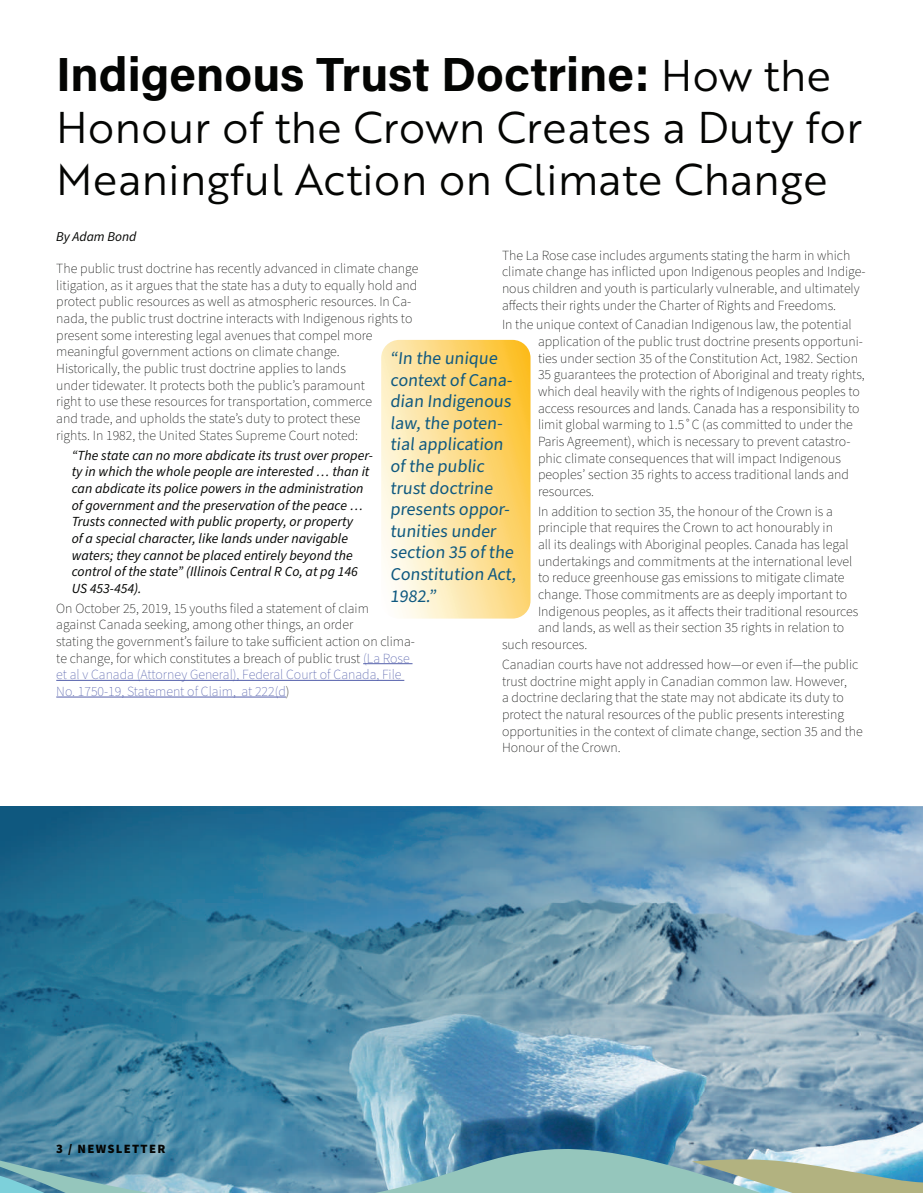
<style>
.page{position:relative;width:923px;height:1193px;background:#fff}
.page>*{position:absolute;margin:0;border:0;box-sizing:border-box;transform-origin:0 0}
.t1{font:700 47.85px "Acumin Pro";color:#040503}
.t2{font:43.2px/51.9px "Brother 1816 Book";color:#040503}
.t3{font:18px/21.6px "Source Sans Pro";color:#0f5980}
.t4{font:200 13.95px/16.6px "Source Sans Pro";color:#040503}
.t5{font:italic 13.95px/16.6px "Source Sans Pro";color:#040503}
.t6{font:italic 13.5px "Source Sans Pro";color:#040503}
.t7{font:900 12.75px "Source Sans Pro";letter-spacing:.1em;color:#040503}
.s1{font-family:"Brother 1816 Book";font-weight:400;font-size:43.2px}
.s2{color:#535fab}
</style>
<div class="page">
<svg style="left:381px;top:340px;width:149px;height:278px;background:#fce097"></svg>
<hr style="left:363px;top:663px;width:49px;height:1px;background:#535fab">
<hr style="left:56px;top:680px;width:348px;height:1px;background:#535fab">
<hr style="left:56px;top:696px;width:230px;height:1px;background:#535fab">
<img style="left:0;top:806px;width:922px;height:330px">
<svg style="left:0;top:1136px;width:922px;height:56px;background:#77a6b3"></svg>
<h1 class="t1" style="left:56px;top:41px;width:776px">Indigenous Trust Doctrine: <span class="s1">How the</span></h1>
<h2 class="t2" style="left:56px;top:100px;width:807px">Honour of the Crown Creates a Duty for<br>Meaningful Action on Climate Change</h2>
<p class="t6" style="left:56px;top:228px;width:82px">By Adam Bond</p>
<p class="t4" style="left:502px;top:247px;width:365px">The La Rose case includes arguments stating the harm in which climate change has inflicted upon Indigenous peoples and Indige&shy;nous children and youth is particularly vulnerable, and ultimately affects their rights under the Charter of Rights and Freedoms.</p>
<p class="t4" style="left:538px;top:317px;width:328px;text-indent:-36px">In the unique context of Canadian Indigenous law, the potential application of the public trust doctrine presents opportuni&shy;ties under section 35 of the Constitution Act, 1982. Section 35 guarantees the protection of Aboriginal and treaty rights, which deal heavily with the rights of Indigenous peoples to access resources and lands. Canada has a responsibility to limit global warming to 1.5˚C (as committed to under the Paris Agreement), which is necessary to prevent catastro&shy;phic climate consequences that will impact Indigenous peoples’ section 35 rights to access traditional lands and resources.</p>
<p class="t4" style="left:538px;top:503px;width:296px">In addition to section 35, the honour of the Crown is a</p>
<p class="t4" style="left:538px;top:520px;width:296px">principle that requires the Crown to act honourably in</p>
<p class="t4" style="left:538px;top:536px;width:312px">all its dealings with Aboriginal peoples. Canada has legal</p>
<p class="t4" style="left:538px;top:553px;width:316px">undertakings and commitments at the international level</p>
<p class="t4" style="left:538px;top:570px;width:308px">to reduce greenhouse gas emissions to mitigate climate</p>
<p class="t4" style="left:538px;top:586px;width:310px">change. Those commitments are as deeply important to</p>
<p class="t4" style="left:538px;top:603px;width:322px">Indigenous peoples, as it affects their traditional resources</p>
<p class="t4" style="left:538px;top:620px;width:308px">and lands, as well as their section 35 rights in relation to</p>
<p class="t4" style="left:502px;top:636px;width:87px">such resources.</p>
<p class="t4" style="left:502px;top:656px;width:362px">Canadian courts have not addressed how—or even if—the public trust doctrine might apply in Canadian common law. However,<br>a doctrine declaring that the state may not abdicate its duty to protect the natural resources of the public presents interesting opportunities in the context of climate change, section 35 and the Honour of the Crown.</p>
<p class="t4" style="left:56px;top:260px;width:363px">The public trust doctrine has recently advanced in climate change litigation, as it argues that the state has a duty to equally hold and protect public resources as well as atmospheric resources. In Ca&shy;nada, the public trust doctrine interacts with Indigenous rights to present some interesting legal avenues that compel more meaningful government actions on climate change.<br>Historically, the public trust doctrine applies to lands<br>under tidewater. It protects both the public’s paramount<br>right to use these resources for transportation, commerce<br>and trade, and upholds the state’s duty to protect these<br>rights. In 1982, the United States Supreme Court noted:</p>
<p class="t5" style="left:72px;top:447px;width:303px">“The state can no more abdicate its trust over proper&shy;ty in which the whole people are interested … than it can abdicate its police powers in the administration of government and the preservation of the peace … Trusts connected with public property, or property<br>of a special character, like lands under navigable waters; they cannot be placed entirely beyond the control of the state” (Illinois Central R Co, at pg 146<br>US 453-454).</p>
<p class="t4" style="left:56px;top:600px;width:360px">On October 25, 2019, 15 youths filed a statement of claim<br>against Canada seeking, among other things, an order<br>stating the government’s failure to take sufficient action on clima&shy;te change, for which constitutes a breach of public trust <span class="s2">(La Rose et al v Canada (Attorney General), Federal Court of Canada, File No. 1750-19, Statement of Claim, at 222(d</span>)</p>
<p class="t3" style="left:390px;top:348px;width:130px">“In the unique context of Cana&shy;dian Indigenous law,the poten&shy;tialapplication of the public trust doctrine presents oppor&shy;tunities under section 35 of the<br>Constitution Act,<br>1982.”</p>
<p class="t7" style="left:56px;top:1140px;width:111px">3 / NEWSLETTER</p>
</div>
